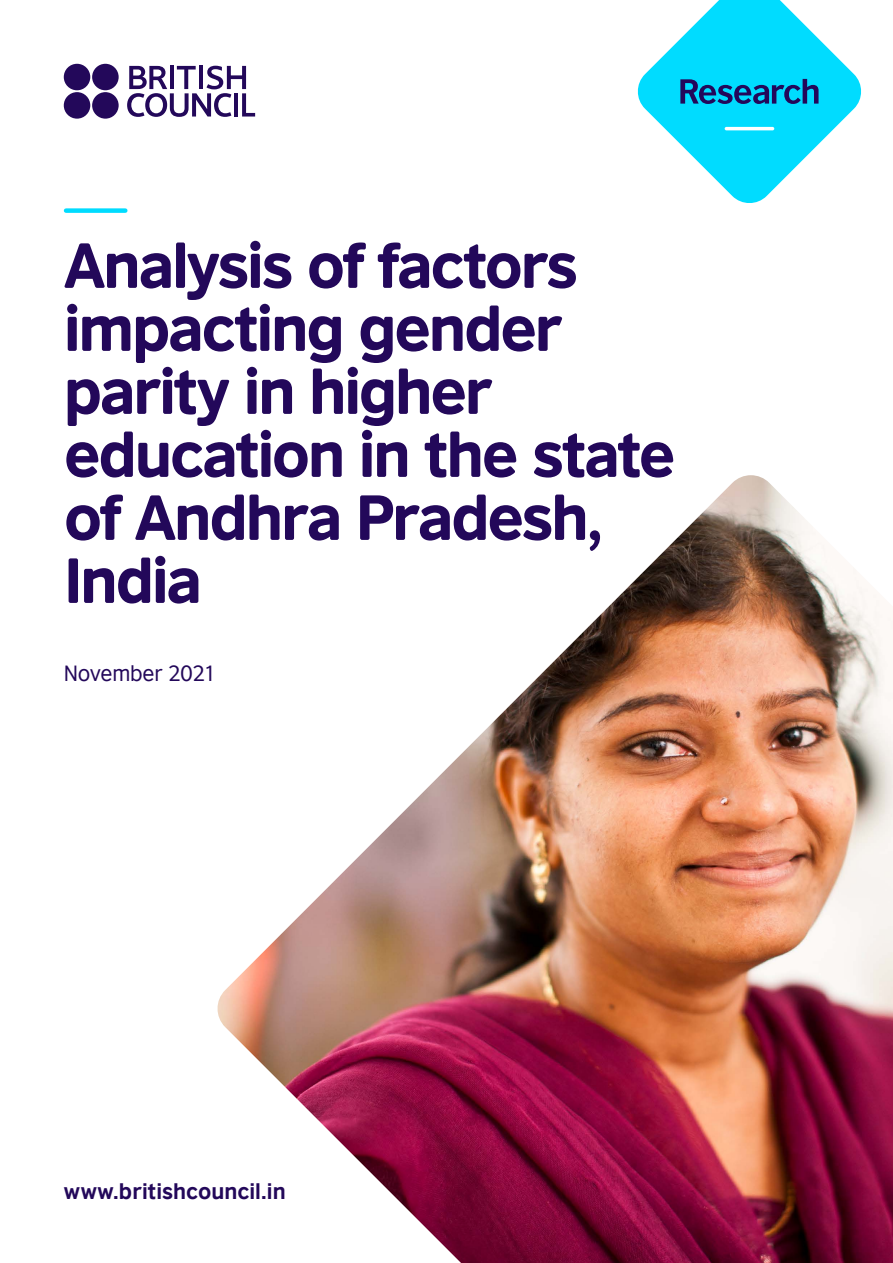
<style>
.page{position:relative;width:893px;height:1263px;background:#fff}
.page>*{position:absolute;margin:0;border:0;box-sizing:border-box;transform-origin:0 0}
.t1{font:60px/63px "British Council Sans Headline";letter-spacing:-.04em;color:#23085a}
.t2{font:700 21px "British Council Sans";letter-spacing:.005em;color:#23085a}
.t3{font:21px "British Council Sans";letter-spacing:-.02em;color:#23085a}
</style>
<div class="page">
<svg style="left:127px;top:66px;width:128px;height:51px"></svg>
<div style="left:64px;top:92px;width:26px;height:27px;background:#23085a;border-radius:50%"></div>
<div style="left:92px;top:92px;width:27px;height:27px;background:#23085a;border-radius:50%"></div>
<div style="left:64px;top:64px;width:26px;height:26px;background:#23085a;border-radius:50%"></div>
<div style="left:92px;top:64px;width:27px;height:26px;background:#23085a;border-radius:50%"></div>
<div style="left:66px;top:208px;width:59px;height:5px;background:#00dcff"></div>
<svg style="left:638px;top:0;width:223px;height:203px;fill:#00dcff"></svg>
<svg style="left:680px;top:79px;width:138px;height:25px;background:#0e80b8"></svg>
<hr style="left:725px;top:127px;width:49px;height:3px;background:#fff;border-radius:2px">
<img style="left:217px;top:475px;width:676px;height:788px">
<p class="t1" style="left:64px;top:231px;width:613px">Analysis of factors impacting gender parity in higher education in the state of Andhra Pradesh,<br>India</p>
<p class="t3" style="left:64px;top:656px;width:154px">November 2021</p>
<p class="t2" style="left:64px;top:1173px;width:223px">www.britishcouncil.in</p>
</div>
